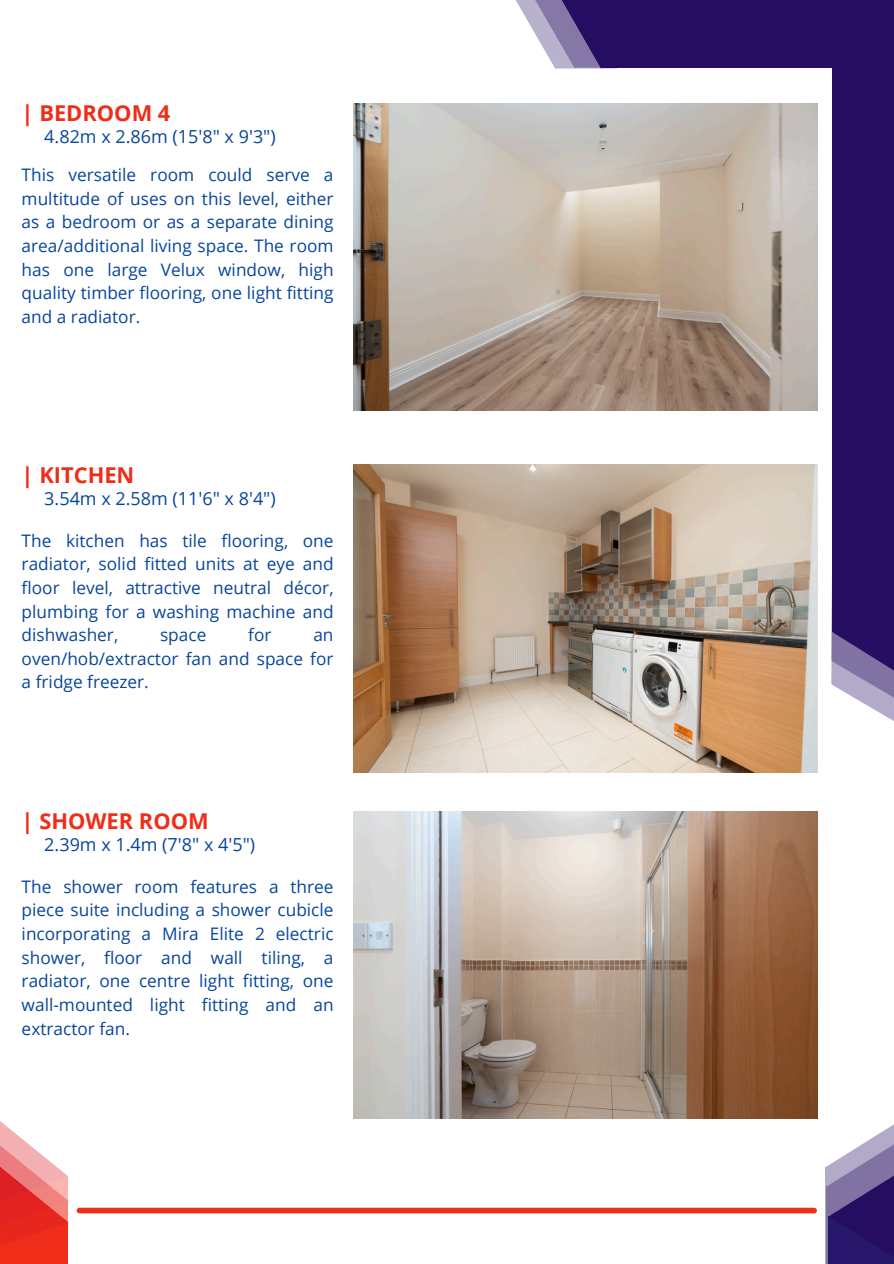
<style>
.page{position:relative;width:894px;height:1264px;background:#fff}
.page>*{position:absolute;margin:0;border:0;box-sizing:border-box;transform-origin:0 0}
.t1{font:700 21.9px "Open Sans";color:#ef2d19}
.t2{font:18px "Open Sans";color:#08459d}
.t3{font:17.25px/23.7px "Open Sans";color:#08459d;text-align:justify}
</style>
<div class="page">
<svg style="left:515px;top:0;width:13px;height:21px"></svg>
<svg style="left:528px;top:0;width:27px;height:68px;fill:#b9b2cd"></svg>
<div style="left:602px;top:0;width:291px;height:68px;background:#250e62"></div>
<svg style="left:831px;top:585px;width:62px;height:136px"></svg>
<div style="left:832px;top:0;width:61px;height:631px;background:#250e62"></div>
<svg style="left:832px;top:631px;width:61px;height:60px;background:#6c5d95"></svg>
<svg style="left:555px;top:0;width:62px;height:69px"></svg>
<svg style="left:825px;top:1125px;width:68px;height:138px"></svg>
<svg style="left:0;top:1121px;width:69px;height:142px"></svg>
<div style="left:79px;top:1207px;width:735px;height:6px;background:#ef2d19"></div>
<img style="left:354px;top:103px;width:462px;height:308px">
<img style="left:354px;top:465px;width:462px;height:307px">
<img style="left:354px;top:811px;width:462px;height:307px">
<p class="t1" style="left:22px;top:98px;width:150px">| BEDROOM 4</p>
<h1 class="t2" style="left:44px;top:124px;width:233px">4.82m x 2.86m (15'8" x 9'3")</h1>
<p class="t3" style="left:22px;top:162px;width:313px">This versatile room could serve a multitude of uses on this level, either as a bedroom or as a separate dining area/additional living space. The room has one large Velux window, high quality timber flooring, one light fitting and a radiator.</p>
<p class="t1" style="left:22px;top:459px;width:114px">| KITCHEN</p>
<p class="t2" style="left:44px;top:485px;width:233px">3.54m x 2.58m (11'6" x 8'4")</p>
<p class="t3" style="left:22px;top:528px;width:313px">The kitchen has tile flooring, one radiator, solid fitted units at eye and floor level, attractive neutral décor, plumbing for a washing machine and dishwasher,</p>
<p class="t3" style="left:160px;top:622px;width:48px">space</p>
<p class="t3" style="left:248px;top:622px;width:25px">for</p>
<p class="t3" style="left:22px;top:622px;width:313px;text-indent:291px">an oven/hob/extractor fan and space for a fridge freezer.</p>
<h1 class="t1" style="left:22px;top:805px;width:188px">| SHOWER ROOM</h1>
<p class="t2" style="left:44px;top:831px;width:212px">2.39m x 1.4m (7'8" x 4'5")</p>
<p class="t3" style="left:22px;top:874px;width:313px">The shower room features a three piece suite including a shower cubicle incorporating a Mira Elite 2 electric shower, floor and wall tiling, a radiator, one centre light fitting, one wall-mounted light fitting and an extractor fan.</p>
</div>
